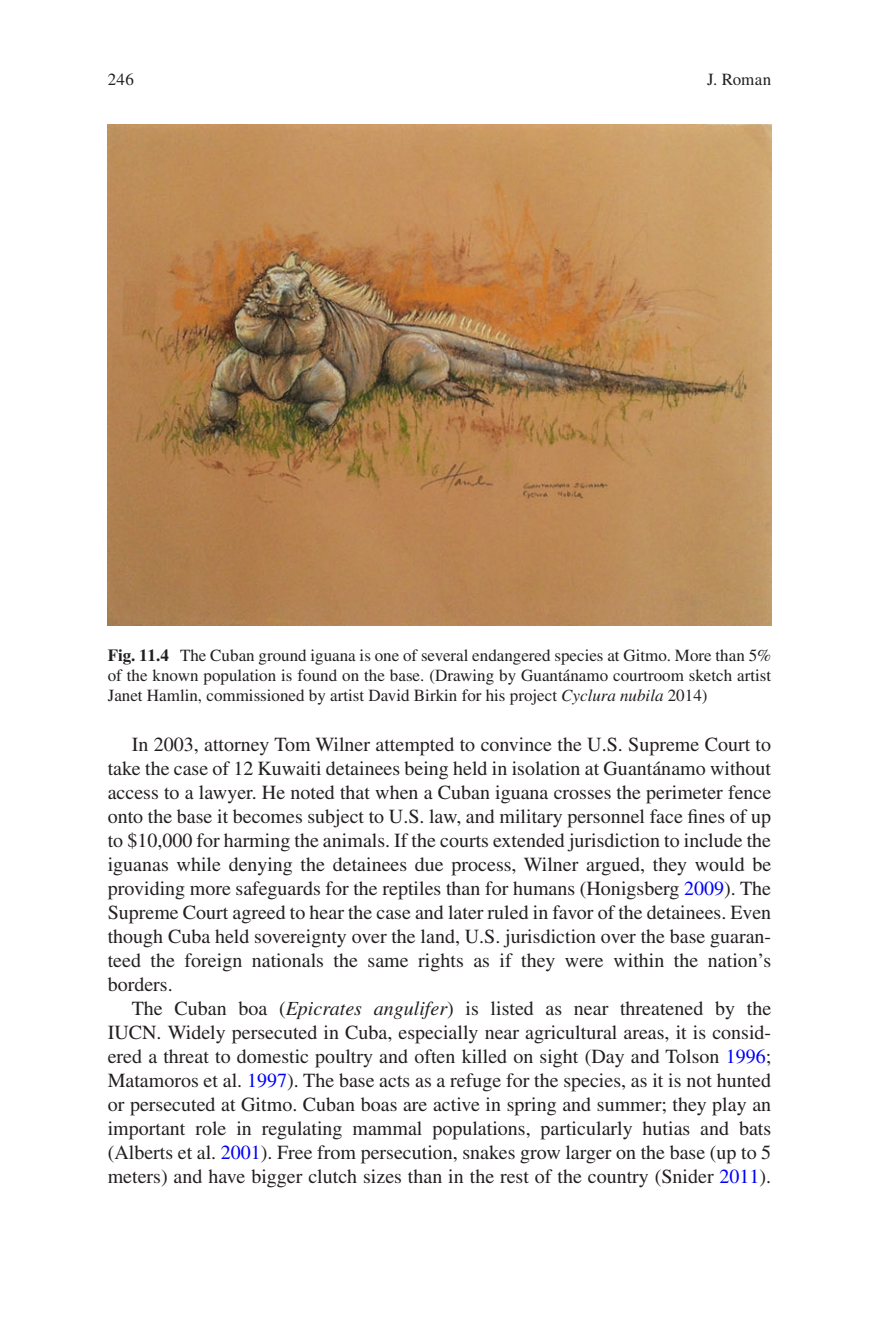
<style>
.page{position:relative;width:879px;height:1333px;background:#fff}
.page>*{position:absolute;margin:0;border:0;box-sizing:border-box;transform-origin:0 0}
.t1{font:20px/24px "Ffsprb Times LT Std";color:#231f20;text-align:justify}
.t2{font:17px/20px "Ffsprb Times LT Std";color:#231f20;text-align:justify}
.t3{font:17px "Jdlwjd Times LT Std";letter-spacing:.005em;color:#231f20}
.s1{font-family:"Ttgmsw Times LT Std";font-weight:700}
.s2{font-family:"Xqmvdc Times LT Std";font-style:italic}
.s3{color:#0000fa}
</style>
<div class="page">
<img style="left:108px;top:124px;width:663px;height:501px">
<p class="t2" style="left:108px;top:69px;width:28px">246</p>
<p class="t3" style="left:707px;top:70px;width:66px">J. Roman</p>
<p class="t2" style="left:108px;top:645px;width:665px"><span class="s1">Fig. 11.4</span> The Cuban ground iguana is one of several endangered species at Gitmo. More than 5% of the known population is found on the base. (Drawing by Guantánamo courtroom sketch artist Janet Hamlin, commissioned by artist David Birkin for his project <span class="s2">Cyclura nubila</span> 2014)</p>
<p class="t1" style="left:108px;top:731px;width:665px;text-indent:24px">In 2003, attorney Tom Wilner attempted to convince the U.S. Supreme Court to take the case of 12 Kuwaiti detainees being held in isolation at Guantánamo without access to a lawyer. He noted that when a Cuban iguana crosses the perimeter fence onto the base it becomes subject to U.S. law, and military personnel face fines of up to $10,000 for harming the animals. If the courts extended jurisdiction to include the iguanas while denying the detainees due process, Wilner argued, they would be providing more safeguards for the reptiles than for humans (Honigsberg <span class="s3">2009</span>). The Supreme Court agreed to hear the case and later ruled in favor of the detainees. Even though Cuba held sovereignty over the land, U.S. jurisdiction over the base guaran&shy;teed the foreign nationals the same rights as if they were within the nation’s borders.</p>
<p class="t1" style="left:108px;top:995px;width:665px;text-indent:24px">The Cuban boa (<span class="s2">Epicrates angulifer</span>) is listed as near threatened by the IUCN. Widely persecuted in Cuba, especially near agricultural areas, it is consid&shy;ered a threat to domestic poultry and often killed on sight (Day and Tolson <span class="s3">1996</span>; Matamoros et al. <span class="s3">1997</span>). The base acts as a refuge for the species, as it is not hunted or persecuted at Gitmo. Cuban boas are active in spring and summer; they play an important role in regulating mammal populations, particularly hutias and bats (Alberts et al. <span class="s3">2001</span>). Free from persecution, snakes grow larger on the base (up to 5 meters) and have bigger clutch sizes than in the rest of the country (Snider <span class="s3">2011</span>).</p>
</div>
